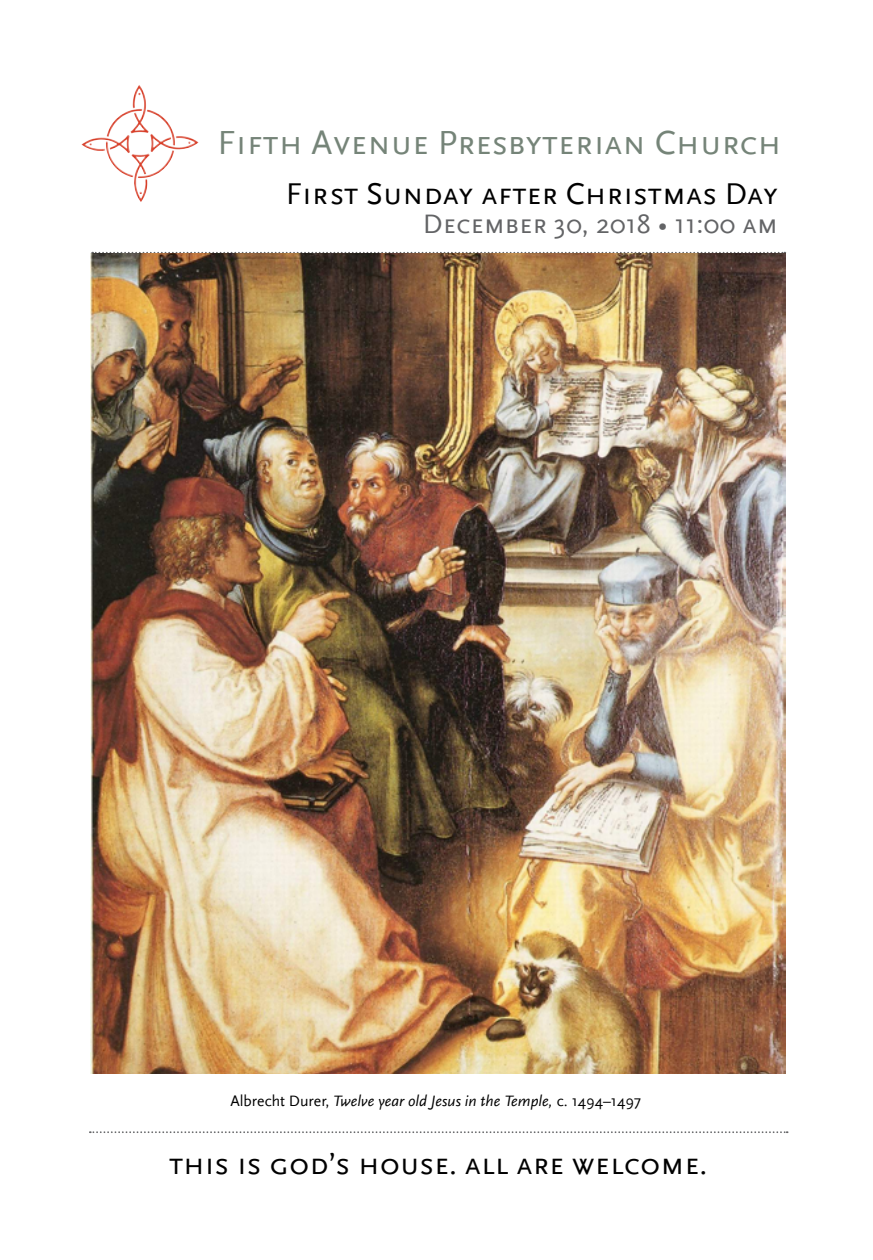
<style>
.page{position:relative;width:873px;height:1260px;background:#fff}
.page>*{position:absolute;margin:0;border:0;box-sizing:border-box;transform-origin:0 0}
.t1{font:35px "Scala Sans LF Caps";color:#758478}
.t2{font:31.5px "Scala Sans Caps";color:#000}
.t3{font:28px "Scala Sans Caps";color:#636466}
.t4{font:italic 15.75px "Scala Sans";color:#000}
.s1{font-style:normal}
</style>
<div class="page">
<svg style="left:90px;top:1131px;width:697px;height:2px"></svg>
<svg style="left:92px;top:252px;width:693px;height:2px"></svg>
<img style="left:106px;top:85px;width:69px;height:61px">
<img style="left:91px;top:254px;width:694px;height:820px">
<p class="t1" style="left:218px;top:124px;width:565px">Fifth Avenue Presbyterian Church</p>
<p class="t2" style="left:286px;top:177px;width:494px">First Sunday after Christmas Day</p>
<p class="t3" style="left:423px;top:209px;width:357px">December 30, 2018 • 11:00 am</p>
<p class="t4" style="left:230px;top:1093px;width:412px"><span class="s1">Albrecht Durer,</span> Twelve year old Jesus in the Temple, <span class="s1">c. 1494–1497</span></p>
<p class="t2" style="left:169px;top:1146px;width:540px">this is god’s house. all are welcome.</p>
</div>
